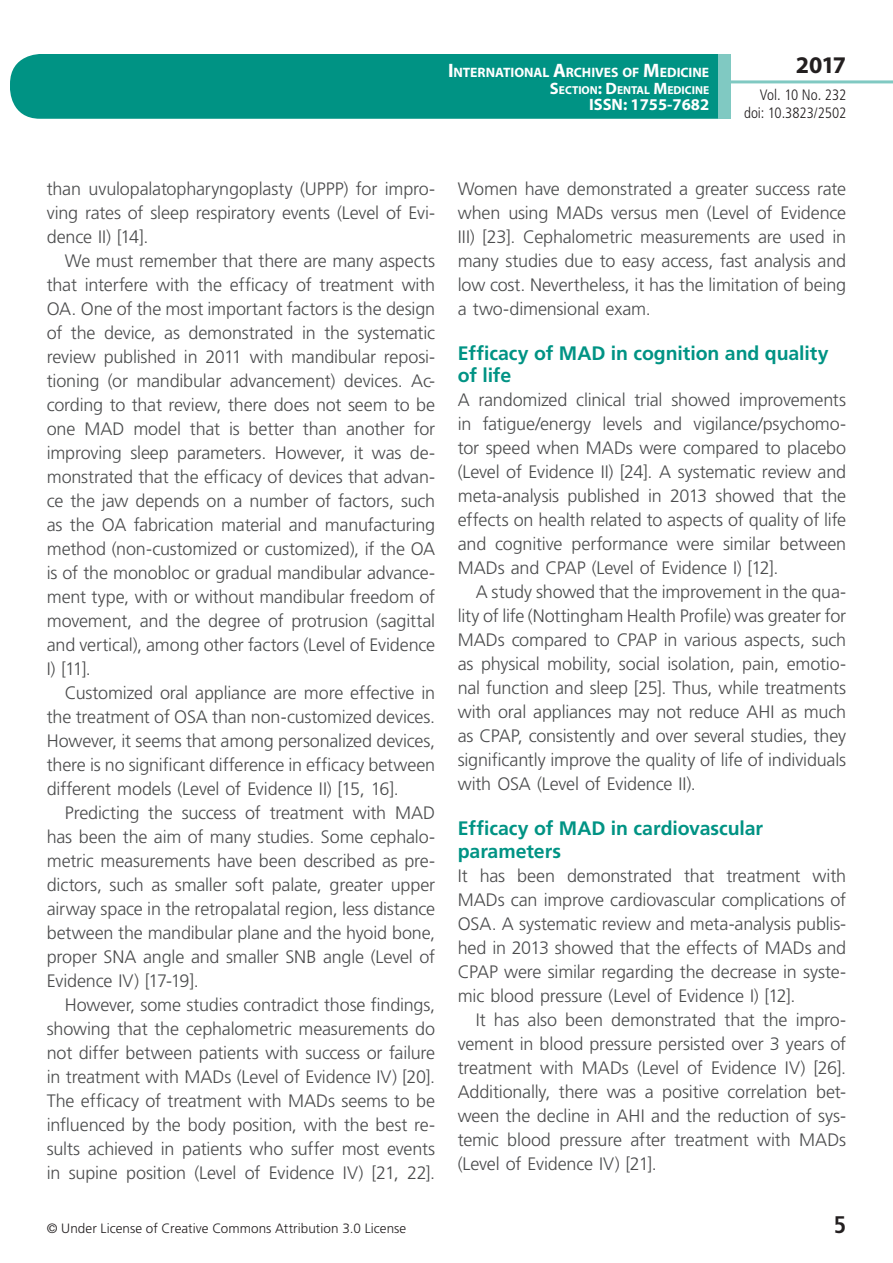
<style>
.page{position:relative;width:893px;height:1263px;background:#fff}
.page>*{position:absolute;margin:0;border:0;box-sizing:border-box;transform-origin:0 0}
.t1{font:700 24px "Myriad Pro";color:#231f20}
.t2{font:700 condensed 24px "Frutiger LT Std";color:#231f20}
.t3{font:700 19.5px/22.5px "Frutiger LT Std";letter-spacing:-.005em;color:#009384}
.t4{font:300 18px/24px "Frutiger LT Std";letter-spacing:-.01em;color:#4b4c4d;text-align:justify}
.t5{font:700 16.5px "Myriad Pro";color:#fff}
.t6{font:300 condensed 15px/18px "Frutiger LT Std";color:#231f20;text-align:right}
.t7{font:700 13.65px "Myriad Pro";letter-spacing:-.005em;color:#fff}
.t8{font:300 13.5px "Frutiger LT Std";letter-spacing:.005em;color:#231f20}
.t9{font:700 11.55px "Myriad Pro";color:#fff}
.s1{font-size:19.5px}
.s2{font-size:16.5px}
</style>
<div class="page">
<div style="left:10px;top:54px;width:775px;height:65px;background:#009384;border-radius:30px"></div>
<div style="left:732px;top:0;width:161px;height:157px;background:#fff"></div>
<hr style="left:730px;top:80px;width:163px;height:3px;background:#80c9c2">
<div style="left:718px;top:54px;width:13px;height:65px;background:#80c9c2"></div>
<p class="t7" style="left:448px;top:64px;width:263px"><span class="s1">I</span>NTERNATIONAL <span class="s1">A</span>RCHIVES OF <span class="s1">M</span>EDICINE</p>
<p class="t9" style="left:550px;top:82px;width:161px"><span class="s2">S</span>ECTION<span class="s2">: D</span>ENTAL <span class="s2">M</span>EDICINE</p>
<p class="t5" style="left:589px;top:94px;width:122px">ISSN: 1755-7682</p>
<h1 class="t1" style="left:796px;top:49px;width:52px">2017</h1>
<p class="t6" style="left:744px;top:86px;width:104px">Vol. 10 No. 232 doi: 10.3823/2502</p>
<p class="t4" style="left:47px;top:177px;width:390px">than uvulopalatopharyngoplasty (UPPP) for impro&shy;ving rates of sleep respiratory events (Level of Evi&shy;dence II) [14].</p>
<p class="t4" style="left:47px;top:249px;width:390px;text-indent:18px">We must remember that there are many aspects that interfere with the efficacy of treatment with OA. One of the most important factors is the design of the device, as demonstrated in the systematic review published in 2011 with mandibular reposi&shy;tioning (or mandibular advancement) devices. Ac&shy;cording to that review, there does not seem to be one MAD model that is better than another for improving sleep parameters. However, it was de&shy;monstrated that the efficacy of devices that advan&shy;ce the jaw depends on a number of factors, such as the OA fabrication material and manufacturing method (non-customized or customized), if the OA is of the monobloc or gradual mandibular advance&shy;ment type, with or without mandibular freedom of movement, and the degree of protrusion (sagittal and vertical), among other factors (Level of Evidence I) [11].</p>
<p class="t4" style="left:47px;top:681px;width:390px;text-indent:18px">Customized oral appliance are more effective in the treatment of OSA than non-customized devices.<br>However, it seems that among personalized devices, there is no significant difference in efficacy between different models (Level of Evidence II) [15, 16].</p>
<p class="t4" style="left:47px;top:801px;width:390px;text-indent:18px">Predicting the success of treatment with MAD has been the aim of many studies. Some cephalo&shy;metric measurements have been described as pre&shy;dictors, such as smaller soft palate, greater upper airway space in the retropalatal region, less distance between the mandibular plane and the hyoid bone, proper SNA angle and smaller SNB angle (Level of Evidence IV) [17-19].</p>
<p class="t4" style="left:47px;top:993px;width:390px;text-indent:18px">However, some studies contradict those findings, showing that the cephalometric measurements do not differ between patients with success or failure in treatment with MADs (Level of Evidence IV) [20].<br>The efficacy of treatment with MADs seems to be influenced by the body position, with the best re&shy;sults achieved in patients who suffer most events in supine position (Level of Evidence IV) [21, 22].</p>
<p class="t4" style="left:458px;top:177px;width:390px">Women have demonstrated a greater success rate when using MADs versus men (Level of Evidence III) [23]. Cephalometric measurements are used in many studies due to easy access, fast analysis and low cost. Nevertheless, it has the limitation of being a two-dimensional exam.</p>
<p class="t3" style="left:458px;top:342px;width:372px">Efficacy of MAD in cognition and quality of life</p>
<p class="t4" style="left:458px;top:388px;width:390px">A randomized clinical trial showed improvements in fatigue/energy levels and vigilance/psychomo&shy;tor speed when MADs were compared to placebo (Level of Evidence II) [24]. A systematic review and meta-analysis published in 2013 showed that the effects on health related to aspects of quality of life and cognitive performance were similar between MADs and CPAP (Level of Evidence I) [12].</p>
<p class="t4" style="left:458px;top:580px;width:390px;text-indent:18px">A study showed that the improvement in the qua&shy;lity of life (Nottingham Health Profile) was greater for MADs compared to CPAP in various aspects, such as physical mobility, social isolation, pain, emotio&shy;nal function and sleep [25]. Thus, while treatments with oral appliances may not reduce AHI as much as CPAP, consistently and over several studies, they significantly improve the quality of life of individuals with OSA (Level of Evidence II).</p>
<p class="t3" style="left:458px;top:817px;width:307px">Efficacy of MAD in cardiovascular parameters</p>
<p class="t4" style="left:458px;top:864px;width:390px">It has been demonstrated that treatment with MADs can improve cardiovascular complications of OSA. A systematic review and meta-analysis publis&shy;hed in 2013 showed that the effects of MADs and CPAP were similar regarding the decrease in syste&shy;mic blood pressure (Level of Evidence I) [12].</p>
<p class="t4" style="left:458px;top:1008px;width:390px;text-indent:18px">It has also been demonstrated that the impro&shy;vement in blood pressure persisted over 3 years of treatment with MADs (Level of Evidence IV) [26].<br>Additionally, there was a positive correlation bet&shy;ween the decline in AHI and the reduction of sys&shy;temic blood pressure after treatment with MADs (Level of Evidence IV) [21].</p>
<p class="t8" style="left:47px;top:1220px;width:361px">© Under License of Creative Commons Attribution 3.0 License</p>
<h1 class="t2" style="left:834px;top:1210px;width:14px">5</h1>
</div>
